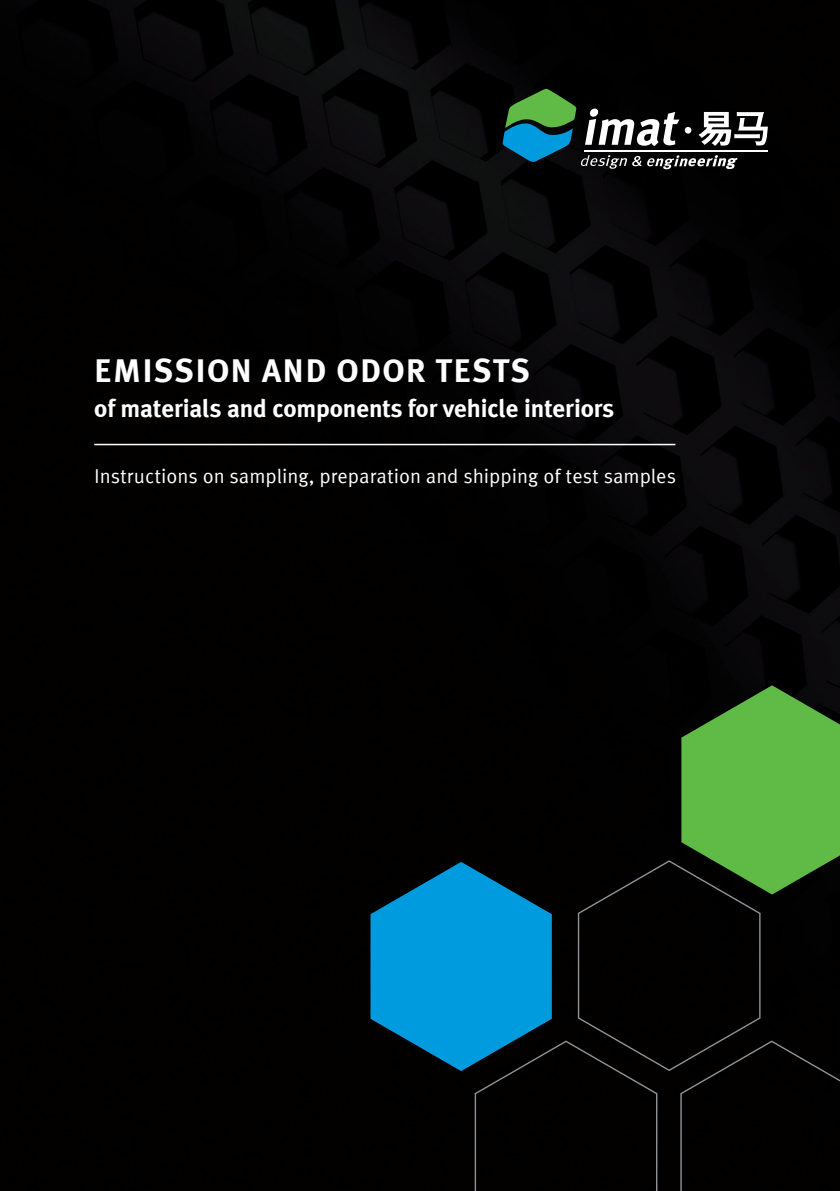
<style>
.page{position:relative;width:840px;height:1191px;background:#fff}
.page>*{position:absolute;margin:0;border:0;box-sizing:border-box;transform-origin:0 0}
.t1{font:700 33px "Meta Korrespondenz";letter-spacing:.04em;color:#fff}
.t2{font:700 25px "Meta Korrespondenz";letter-spacing:-.005em;color:#fff}
.t3{font:20px "Meta Korrespondenz";letter-spacing:-.005em;color:#fff}
</style>
<div class="page">
<img style="left:0;top:0;width:839px;height:1191px">
<svg style="left:370px;top:685px;width:469px;height:506px;background:#0c2823"></svg>
<svg style="left:502px;top:89px;width:265px;height:80px;background:#344642"></svg>
<hr style="left:94px;top:444px;width:581px;height:1px;background:#fff">
<p class="t1" style="left:94px;top:352px;width:437px">EMISSION AND ODOR TESTS</p>
<p class="t2" style="left:94px;top:393px;width:521px">of materials and components for vehicle interiors</p>
<p class="t3" style="left:94px;top:464px;width:583px">Instructions on sampling, preparation and shipping of test samples</p>
</div>
